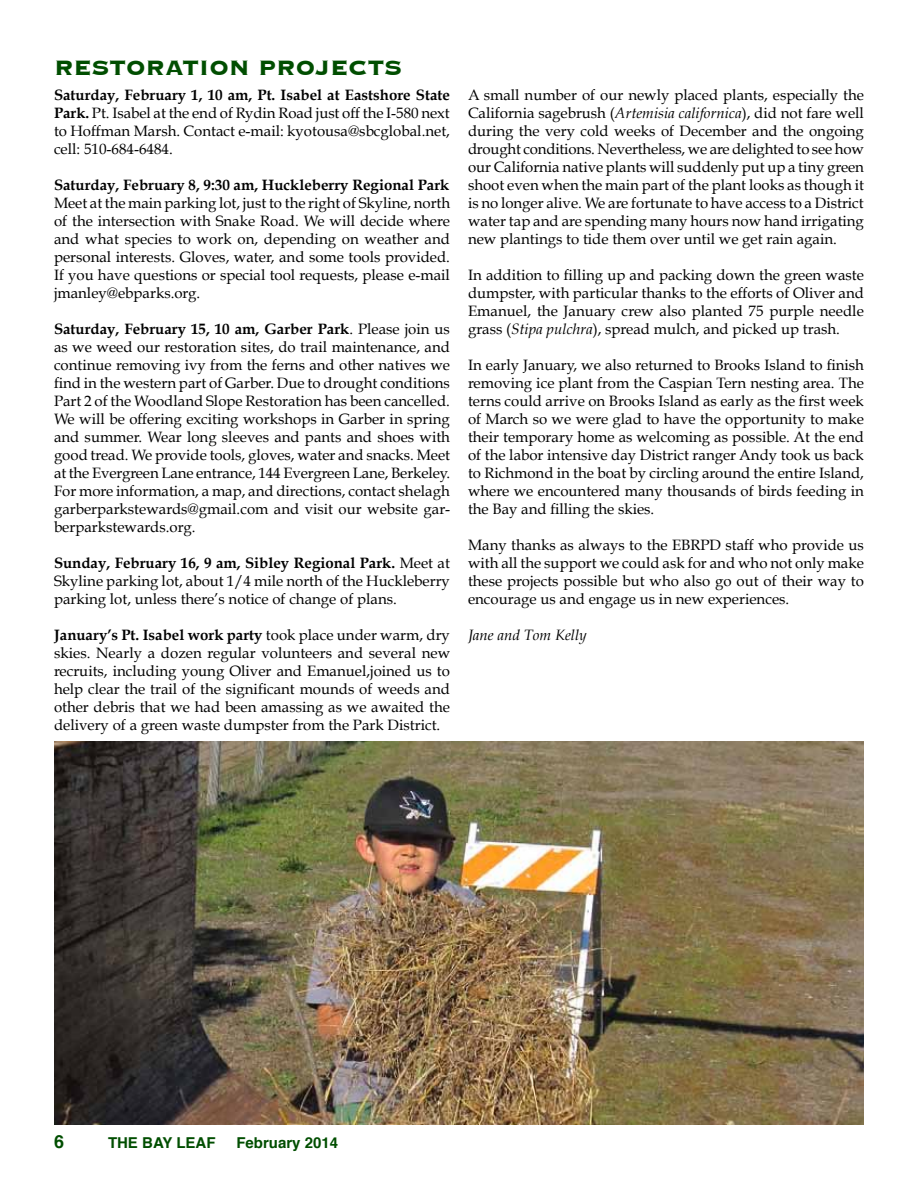
<style>
.page{position:relative;width:918px;height:1188px;background:#fff}
.page>*{position:absolute;margin:0;border:0;box-sizing:border-box;transform-origin:0 0}
.t1{font:700 27px "Copperplate";color:#004e00}
.t2{font:700 18px "Helvetica";color:#004e00}
.t3{font:15px/18px "Book Antiqua";color:#000;text-align:justify}
.t4{font:700 15px "Book Antiqua";color:#000}
.t5{font:700 15px "Helvetica";color:#004e00}
.t6{font:italic 15px "Book Antiqua";color:#000}
.s1{font-weight:700}
.s2{font-style:italic}
</style>
<div class="page">
<img style="left:54px;top:741px;width:810px;height:384px">
<h1 class="t1" style="left:54px;top:51px;width:350px">restoration projects</h1>
<p class="t3" style="left:54px;top:86px;width:397px"><span class="s1">Saturday, February 1, 10 am, Pt. Isabel at Eastshore State Park.</span> Pt. Isabel at the end of Rydin Road just off the I-580 next to Hoffman Marsh. Contact e-mail: kyotousa@sbcglobal.net, cell: 510-684-6484.</p>
<p class="t4" style="left:54px;top:176px;width:397px">Saturday, February 8, 9:30 am, Huckleberry Regional Park</p>
<p class="t3" style="left:54px;top:194px;width:398px">Meet at the main parking lot, just to the right of Skyline, north of the intersection with Snake Road. We will decide where and what species to work on, depending on weather and personal interests. Gloves, water, and some tools provided.<br>If you have questions or special tool requests, please e-mail jmanley@ebparks.org.</p>
<p class="t3" style="left:54px;top:320px;width:398px"><span class="s1">Saturday, February 15, 10 am, Garber Park</span>. Please join us as we weed our restoration sites, do trail maintenance, and continue removing ivy from the ferns and other natives we find in the western part of Garber. Due to drought conditions Part 2 of the Woodland Slope Restoration has been cancelled.<br>We will be offering exciting workshops in Garber in spring and summer. Wear long sleeves and pants and shoes with good tread. We provide tools, gloves, water and snacks. Meet at the Evergreen Lane entrance, 144 Evergreen Lane, Berkeley.<br>For more information, a map, and directions, contact shelagh garberparkstewards@gmail.com and visit our website gar&shy;berparkstewards.org.</p>
<p class="t3" style="left:54px;top:554px;width:397px"><span class="s1">Sunday, February 16, 9 am, Sibley Regional Park.</span> Meet at Skyline parking lot, about 1/4 mile north of the Huckleberry parking lot, unless there’s notice of change of plans.</p>
<p class="t3" style="left:54px;top:626px;width:398px"><span class="s1">January’s Pt. Isabel work party</span> took place under warm, dry skies. Nearly a dozen regular volunteers and several new recruits, including young Oliver and Emanuel,joined us to help clear the trail of the significant mounds of weeds and other debris that we had been amassing as we awaited the delivery of a green waste dumpster from the Park District.</p>
<p class="t3" style="left:468px;top:86px;width:398px">A small number of our newly placed plants, especially the California sagebrush (<span class="s2">Artemisia californica</span>), did not fare well during the very cold weeks of December and the ongoing drought conditions. Nevertheless, we are delighted to see how our California native plants will suddenly put up a tiny green shoot even when the main part of the plant looks as though it is no longer alive. We are fortunate to have access to a District water tap and are spending many hours now hand irrigating new plantings to tide them over until we get rain again.</p>
<p class="t3" style="left:468px;top:266px;width:397px">In addition to filling up and packing down the green waste dumpster, with particular thanks to the efforts of Oliver and Emanuel, the January crew also planted 75 purple needle grass (<span class="s2">Stipa pulchra</span>), spread mulch, and picked up trash.</p>
<p class="t3" style="left:468px;top:356px;width:398px">In early January, we also returned to Brooks Island to finish removing ice plant from the Caspian Tern nesting area. The terns could arrive on Brooks Island as early as the first week of March so we were glad to have the opportunity to make their temporary home as welcoming as possible. At the end of the labor intensive day District ranger Andy took us back to Richmond in the boat by circling around the entire Island, where we encountered many thousands of birds feeding in the Bay and filling the skies.</p>
<p class="t3" style="left:468px;top:536px;width:398px">Many thanks as always to the EBRPD staff who provide us with all the support we could ask for and who not only make these projects possible but who also go out of their way to encourage us and engage us in new experiences.</p>
<p class="t6" style="left:468px;top:626px;width:120px">Jane and Tom Kelly</p>
<p class="t2" style="left:54px;top:1127px;width:12px">6</p>
<p class="t5" style="left:108px;top:1130px;width:109px">THE BAY LEAF</p>
<p class="t5" style="left:236px;top:1130px;width:103px">February 2014</p>
</div>
